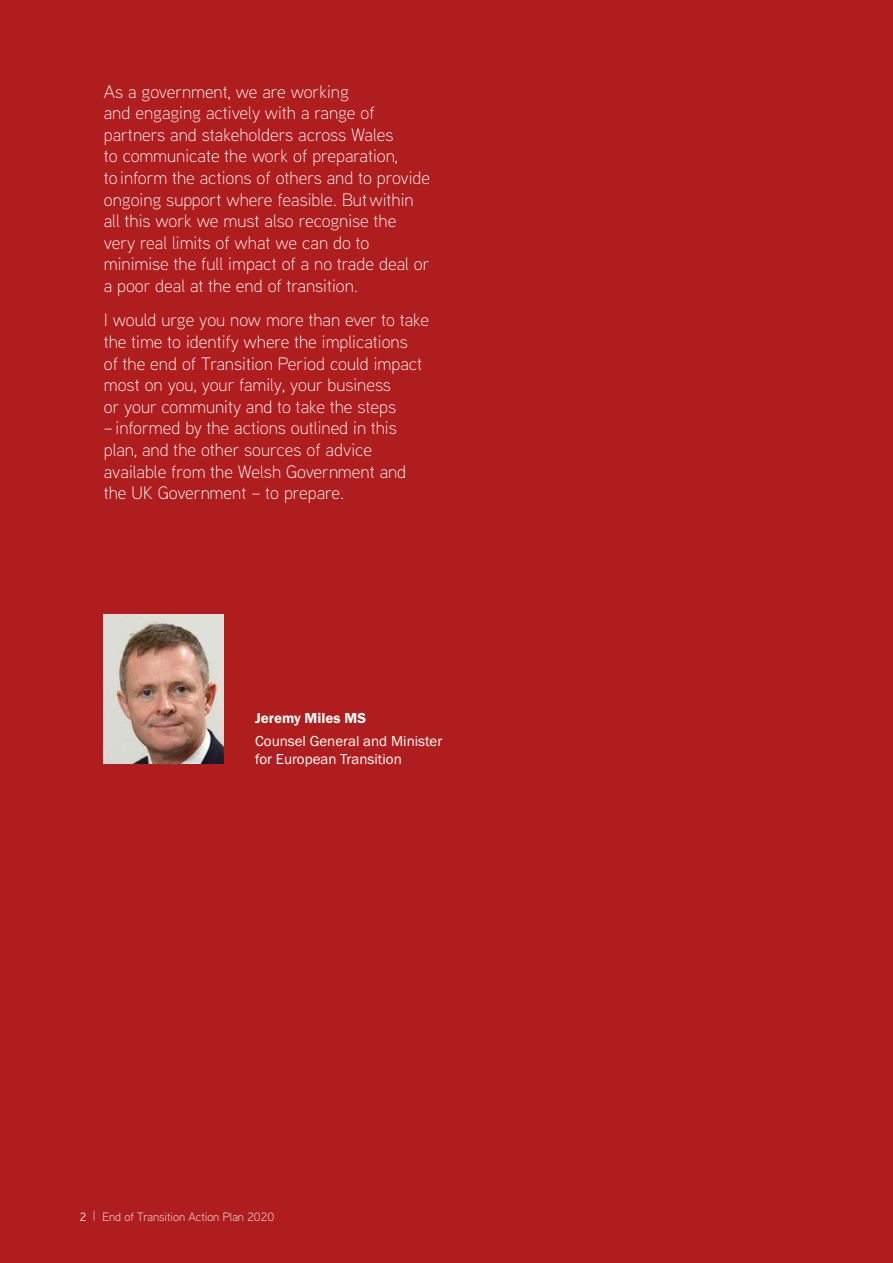
<style>
.page{position:relative;width:893px;height:1263px;background:#af1d1f}
.page>*{position:absolute;margin:0;border:0;box-sizing:border-box;transform-origin:0 0}
.Body{font:300 18px/21.6px "Aaux Next";color:#fff}
.t1{font:15px/18px "Franklin Gothic URW Boo";color:#fff}
.t2{font:15px "Franklin Gothic URW Dem";color:#fff}
.t3{font:300 12px "Aaux Next";color:#fff}
.s1{font-weight:400}
</style>
<div class="page">
<img style="left:104px;top:614px;width:120px;height:150px">
<p class="Body" style="left:104px;top:80px;width:328px">As a government, we are working<br>and engaging actively with a range of partners and stakeholders across Wales<br>to communicate the work of preparation,<br>to inform the actions of others and to provide ongoing support where feasible. But within all this work we must also recognise the very real limits of what we can do to minimise the full impact of a no trade deal or a poor deal at the end of transition.</p>
<p class="Body" style="left:104px;top:309px;width:327px">I would urge you now more than ever to take the time to identify where the implications<br>of the end of Transition Period could impact most on you, your family, your business<br>or your community and to take the steps</p>
<p class="Body" style="left:104px;top:417px;width:304px">– informed by the actions outlined in this plan, and the other sources of advice available from the Welsh Government and the UK Government – to prepare.</p>
<p class="t2" style="left:255px;top:709px;width:112px">Jeremy Miles MS</p>
<p class="t1" style="left:255px;top:731px;width:189px">Counsel General and Minister for European Transition</p>
<p class="t3" style="left:80px;top:1209px;width:196px"><span class="s1">2</span> | End of Transition Action Plan 2020</p>
</div>
